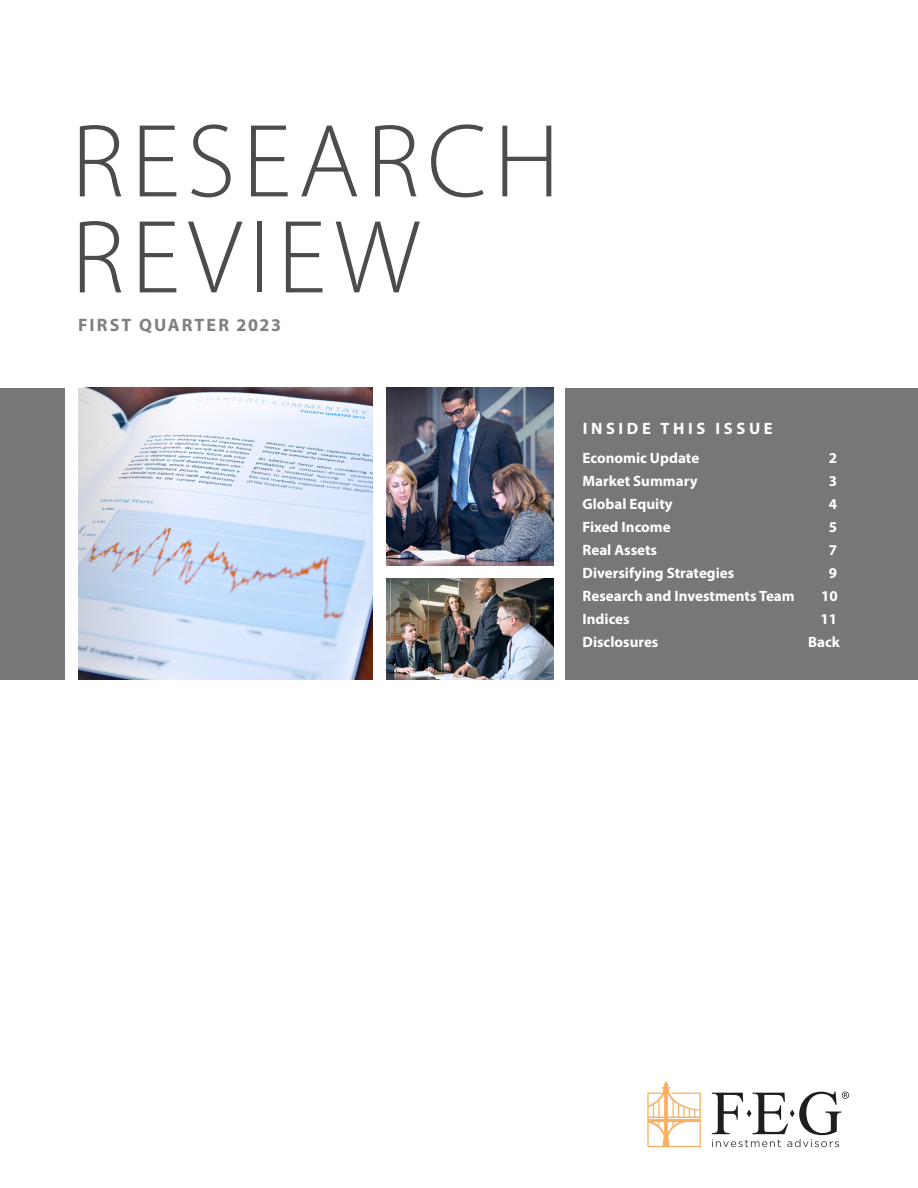
<style>
.page{position:relative;width:918px;height:1188px;background:#fff}
.page>*{position:absolute;margin:0;border:0;box-sizing:border-box;transform-origin:0 0}
.t1{font:300 105px/96px "Myriad Pro";letter-spacing:.065em;color:#4b4c4d}
.t2{font:700 18px "Myriad Pro";letter-spacing:.115em;color:#808083}
.TOC_Header{font:700 16.5px "Myriad Pro";letter-spacing:.22em;color:#fff}
.Table_of_Contents{font:700 15px "Myriad Pro";color:#fff}
</style>
<div class="page">
<div style="left:566px;top:388px;width:352px;height:291px;background:#77777a"></div>
<div style="left:0;top:388px;width:65px;height:291px;background:#77777a"></div>
<img style="left:386px;top:578px;width:167px;height:101px">
<img style="left:176px;top:388px;width:196px;height:291px">
<svg style="left:78px;top:388px;width:98px;height:291px;background:#c8cfdd"></svg>
<img style="left:386px;top:388px;width:167px;height:177px">
<svg style="left:647px;top:1082px;width:54px;height:65px"></svg>
<svg style="left:712px;top:1092px;width:137px;height:55px"></svg>
<p class="t1" style="left:71px;top:112px;width:490px">RESEARCH<br>REVIEW</p>
<p class="t2" style="left:78px;top:314px;width:204px">FIRST QUARTER 2023</p>
<p class="TOC_Header" style="left:583px;top:417px;width:192px">INSIDE THIS ISSUE</p>
<p class="Table_of_Contents" style="left:583px;top:449px;width:118px">Economic Update</p>
<p class="Table_of_Contents" style="left:829px;top:449px;width:10px">2</p>
<p class="Table_of_Contents" style="left:583px;top:472px;width:117px">Market Summary</p>
<p class="Table_of_Contents" style="left:829px;top:472px;width:10px">3</p>
<p class="Table_of_Contents" style="left:583px;top:494px;width:92px">Global Equity</p>
<p class="Table_of_Contents" style="left:829px;top:494px;width:10px">4</p>
<p class="Table_of_Contents" style="left:583px;top:517px;width:90px">Fixed Income</p>
<p class="Table_of_Contents" style="left:829px;top:517px;width:10px">5</p>
<p class="Table_of_Contents" style="left:583px;top:540px;width:76px">Real Assets</p>
<p class="Table_of_Contents" style="left:829px;top:540px;width:10px">7</p>
<p class="Table_of_Contents" style="left:583px;top:563px;width:153px">Diversifying Strategies</p>
<p class="Table_of_Contents" style="left:829px;top:563px;width:10px">9</p>
<p class="Table_of_Contents" style="left:583px;top:586px;width:214px">Research and Investments Team</p>
<p class="Table_of_Contents" style="left:821px;top:586px;width:18px">10</p>
<p class="Table_of_Contents" style="left:583px;top:609px;width:49px">Indices</p>
<p class="Table_of_Contents" style="left:821px;top:609px;width:18px">11</p>
<p class="Table_of_Contents" style="left:583px;top:632px;width:77px">Disclosures</p>
<p class="Table_of_Contents" style="left:808px;top:632px;width:33px">Back</p>
</div>
